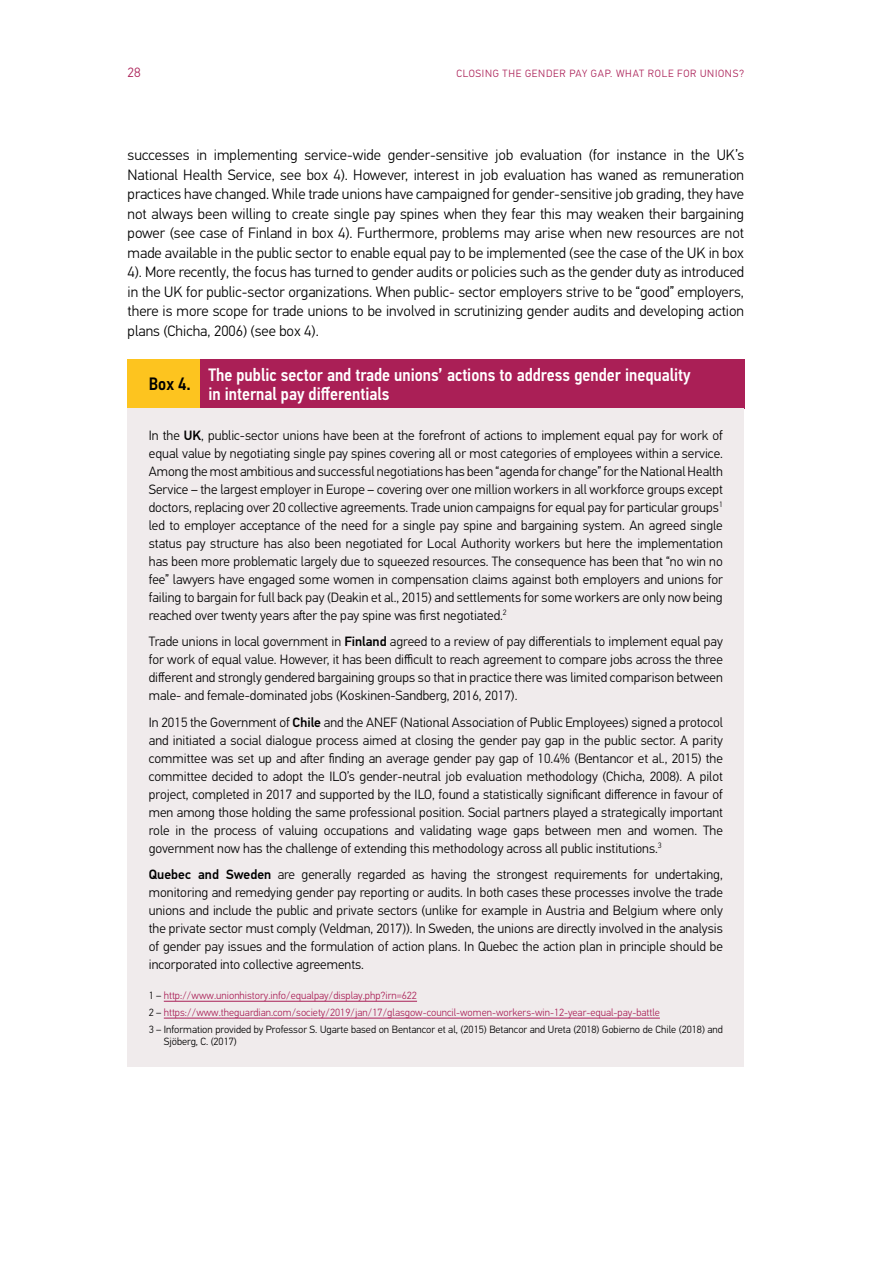
<style>
.page{position:relative;width:893px;height:1263px;background:#fff}
.page>*{position:absolute;margin:0;border:0;box-sizing:border-box;transform-origin:0 0}
.t1{font:500 18px/19.4px "PF Din Text Cond Pro";color:#fff}
.t2{font:500 18px "PF Din Text Cond Pro";color:#000}
.t3{font:300 15px/19.5px "PF Din Text Pro";color:#000;text-align:justify}
.t4{font:300 13.5px/18px "PF Din Text Pro";color:#000;text-align:justify}
.t5{font:300 13.5px "PF Din Text Pro";color:#aa1f56}
.t6{font:300 10.5px/16.8px "PF Din Text Pro";color:#aa1f56}
.t7{font:300 10.5px "PF Din Text Pro";letter-spacing:.07em;color:#aa1f56}
.t8{font:300 10.5px "PF Din Text Pro";color:#000}
.s1{font-weight:500}
.s2{color:#000}
</style>
<div class="page">
<div style="left:128px;top:359px;width:72px;height:49px;background:#fdc41f"></div>
<div style="left:200px;top:359px;width:544px;height:49px;background:#aa1f56"></div>
<div style="left:128px;top:408px;width:616px;height:658px;background:#f0ebec"></div>
<hr style="left:164px;top:1001px;width:253px;height:1px;background:#aa1f56">
<hr style="left:164px;top:1018px;width:496px;height:1px;background:#aa1f56">
<p class="t5" style="left:128px;top:64px;width:15px">28</p>
<p class="t7" style="left:456px;top:67px;width:289px">CLOSING THE GENDER PAY GAP. WHAT ROLE FOR UNIONS?</p>
<p class="t3" style="left:128px;top:145px;width:618px">successes in implementing service-wide gender-sensitive job evaluation (for instance in the UK’s National Health Service, see box 4). However, interest in job evaluation has waned as remuneration practices have changed. While trade unions have campaigned for gender-sensitive job grading, they have not always been willing to create single pay spines when they fear this may weaken their bargaining power (see case of Finland in box 4). Furthermore, problems may arise when new resources are not made available in the public sector to enable equal pay to be implemented (see the case of the UK in box 4). More recently, the focus has turned to gender audits or policies such as the gender duty as introduced in the UK for public-sector organizations. When public- sector employers strive to be “good” employers, there is more scope for trade unions to be involved in scrutinizing gender audits and developing action plans (Chicha, 2006) (see box 4).</p>
<h1 class="t2" style="left:149px;top:373px;width:44px">Box 4.</h1>
<h1 class="t1" style="left:208px;top:365px;width:484px">The public sector and trade unions’ actions to address gender inequality in internal pay differentials</h1>
<p class="t4" style="left:149px;top:426px;width:576px">In the <span class="s1">UK</span>, public-sector unions have been at the forefront of actions to implement equal pay for work of equal value by negotiating single pay spines covering all or most categories of employees within a service.<br>Among the most ambitious and successful negotiations has been “agenda for change” for the National Health Service – the largest employer in Europe – covering over one million workers in all workforce groups except doctors, replacing over 20 collective agreements. Trade union campaigns for equal pay for particular groups<sup>1 </sup>led to employer acceptance of the need for a single pay spine and bargaining system. An agreed single status pay structure has also been negotiated for Local Authority workers but here the implementation has been more problematic largely due to squeezed resources. The consequence has been that “no win no fee” lawyers have engaged some women in compensation claims against both employers and unions for failing to bargain for full back pay (Deakin et al., 2015) and settlements for some workers are only now being reached over twenty years after the pay spine was first negotiated.<sup>2</sup></p>
<p class="t4" style="left:149px;top:633px;width:576px">Trade unions in local government in <span class="s1">Finland</span> agreed to a review of pay differentials to implement equal pay for work of equal value. However, it has been difficult to reach agreement to compare jobs across the three different and strongly gendered bargaining groups so that in practice there was limited comparison between male- and female-dominated jobs (Koskinen-Sandberg, 2016, 2017).</p>
<p class="t4" style="left:149px;top:713px;width:576px">In 2015 the Government of <span class="s1">Chile</span> and the ANEF (National Association of Public Employees) signed a protocol and initiated a social dialogue process aimed at closing the gender pay gap in the public sector. A parity committee was set up and after finding an average gender pay gap of 10.4% (Bentancor et al., 2015) the committee decided to adopt the ILO’s gender-neutral job evaluation methodology (Chicha, 2008). A pilot project, completed in 2017 and supported by the ILO, found a statistically significant difference in favour of men among those holding the same professional position. Social partners played a strategically important role in the process of valuing occupations and validating wage gaps between men and women. The government now has the challenge of extending this methodology across all public institutions.<sup>3</sup></p>
<p class="t4" style="left:149px;top:866px;width:576px"><span class="s1">Quebec and Sweden</span> are generally regarded as having the strongest requirements for undertaking, monitoring and remedying gender pay reporting or audits. In both cases these processes involve the trade unions and include the public and private sectors (unlike for example in Austria and Belgium where only the private sector must comply (Veldman, 2017)). In Sweden, the unions are directly involved in the analysis of gender pay issues and the formulation of action plans. In Quebec the action plan in principle should be incorporated into collective agreements.</p>
<p class="t6" style="left:149px;top:987px;width:576px"><span class="s2">1 –</span> http://www.unionhistory.info/equalpay/display.php?irn=622<br><span class="s2">2 –</span> https://www.theguardian.com/society/2019/jan/17/glasgow-council-women-workers-win-12-year-equal-pay-battle<br><span class="s2">3 – Information provided by Professor S. Ugarte based on Bentancor et al, (2015) Betancor and Ureta (2018) Gobierno de Chile (2018) and</span></p>
<p class="t8" style="left:164px;top:1036px;width:74px">Sjöberg, C. (2017)</p>
</div>
